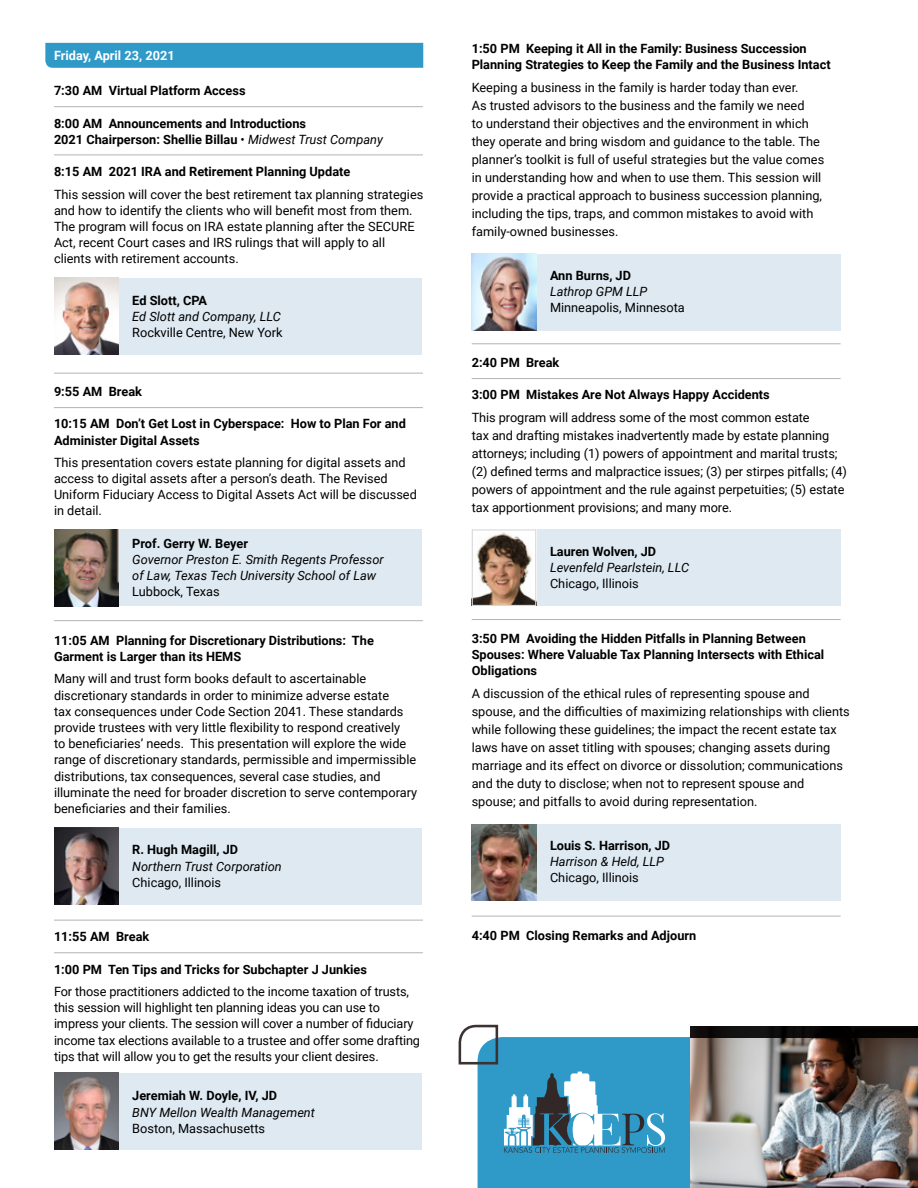
<style>
.page{position:relative;width:918px;height:1188px;background:#fff}
.page>*{position:absolute;margin:0;border:0;box-sizing:border-box;transform-origin:0 0}
.t1{font:12.75px/16.2px "Roboto";color:#000}
.t2{font:700 12.75px/16.2px "Roboto";color:#000}
.t3{font:italic 12.75px/16.2px "Roboto";color:#000}
.t4{font:700 12.75px "Roboto";color:#fff}
.s1{font-weight:400}
.s2{font-weight:400;font-style:italic}
</style>
<div class="page">
<div style="left:478px;top:1037px;width:212px;height:151px;background:#2f99c8"></div>
<div style="left:533px;top:254px;width:308px;height:76px;background:#dee9f2"></div>
<div style="left:534px;top:529px;width:307px;height:77px;background:#dee9f2"></div>
<div style="left:533px;top:824px;width:308px;height:77px;background:#dee9f2"></div>
<div style="left:118px;top:278px;width:303px;height:76px;background:#dee9f2"></div>
<div style="left:118px;top:529px;width:303px;height:77px;background:#dee9f2"></div>
<div style="left:118px;top:828px;width:303px;height:76px;background:#dee9f2"></div>
<div style="left:118px;top:1073px;width:303px;height:77px;background:#dee9f2"></div>
<div style="left:45px;top:43px;width:378px;height:25px;background:#2f99c8"></div>
<hr style="left:54px;top:106px;width:369px;height:1px;background:#b1b3b6">
<hr style="left:54px;top:155px;width:369px;height:1px;background:#b1b3b6">
<img style="left:54px;top:278px;width:65px;height:76px">
<hr style="left:54px;top:373px;width:369px;height:1px;background:#b1b3b6">
<hr style="left:54px;top:407px;width:369px;height:1px;background:#b1b3b6">
<img style="left:54px;top:529px;width:65px;height:77px">
<hr style="left:54px;top:620px;width:369px;height:1px;background:#b1b3b6">
<img style="left:54px;top:828px;width:65px;height:76px">
<hr style="left:54px;top:920px;width:369px;height:1px;background:#b1b3b6">
<hr style="left:54px;top:952px;width:369px;height:1px;background:#b1b3b6">
<img style="left:54px;top:1073px;width:65px;height:76px">
<img style="left:472px;top:254px;width:64px;height:76px">
<hr style="left:472px;top:343px;width:369px;height:1px;background:#b1b3b6">
<hr style="left:472px;top:378px;width:369px;height:1px;background:#b1b3b6">
<img style="left:474px;top:532px;width:60px;height:72px">
<div style="left:472px;top:529px;width:64px;height:77px;border:1px solid #d7d8da"></div>
<hr style="left:472px;top:619px;width:369px;height:1px;background:#b1b3b6">
<img style="left:472px;top:824px;width:64px;height:77px">
<hr style="left:472px;top:916px;width:369px;height:1px;background:#b1b3b6">
<img style="left:690px;top:1037px;width:228px;height:151px">
<svg style="left:458px;top:1024px;width:41px;height:42px"></svg>
<svg style="left:504px;top:1072px;width:161px;height:81px"></svg>
<svg style="left:690px;top:1026px;width:228px;height:11px;background:#0a0908"></svg>
<p class="t4" style="left:54px;top:46px;width:122px">Friday, April 23, 2021</p>
<p class="t2" style="left:54px;top:82px;width:193px">7:30 AM Virtual Platform Access</p>
<p class="t2" style="left:54px;top:115px;width:254px">8:00 AM Announcements and Introductions</p>
<p class="t2" style="left:54px;top:131px;width:330px">2021 Chairperson: Shellie Billau <span class="s1">•</span> <span class="s2">Midwest Trust Company</span></p>
<p class="t2" style="left:54px;top:163px;width:298px">8:15 AM 2021 IRA and Retirement Planning Update</p>
<p class="t1" style="left:54px;top:185px;width:371px">This session will cover the best retirement tax planning strategies and how to identify the clients who will benefit most from them.<br>The program will focus on IRA estate planning after the SECURE Act, recent Court cases and IRS rulings that will apply to all clients with retirement accounts.</p>
<p class="t2" style="left:132px;top:292px;width:76px">Ed Slott, CPA</p>
<p class="t3" style="left:132px;top:308px;width:150px">Ed Slott and Company, LLC</p>
<p class="t1" style="left:132px;top:324px;width:152px">Rockville Centre, New York</p>
<p class="t2" style="left:54px;top:383px;width:90px">9:55 AM Break</p>
<p class="t2" style="left:54px;top:415px;width:353px">10:15 AM Don’t Get Lost in Cyberspace: How to Plan For and<br>Administer Digital Assets</p>
<p class="t1" style="left:54px;top:454px;width:364px">This presentation covers estate planning for digital assets and access to digital assets after a person’s death. The Revised Uniform Fiduciary Access to Digital Assets Act will be discussed in detail.</p>
<p class="t2" style="left:132px;top:535px;width:117px">Prof. Gerry W. Beyer</p>
<p class="t3" style="left:132px;top:551px;width:253px">Governor Preston E. Smith Regents Professor of Law, Texas Tech University School of Law</p>
<p class="t1" style="left:132px;top:583px;width:89px">Lubbock, Texas</p>
<p class="t2" style="left:54px;top:632px;width:321px">11:05 AM Planning for Discretionary Distributions: The<br>Garment is Larger than its HEMS</p>
<p class="t1" style="left:54px;top:670px;width:365px">Many will and trust form books default to ascertainable discretionary standards in order to minimize adverse estate<br>tax consequences under Code Section 2041. These standards provide trustees with very little flexibility to respond creatively<br>to beneficiaries’ needs. This presentation will explore the wide range of discretionary standards, permissible and impermissible distributions, tax consequences, several case studies, and illuminate the need for broader discretion to serve contemporary beneficiaries and their families.</p>
<p class="t2" style="left:132px;top:841px;width:107px">R. Hugh Magill, JD</p>
<p class="t3" style="left:132px;top:857px;width:151px">Northern Trust Corporation</p>
<p class="t1" style="left:132px;top:874px;width:90px">Chicago, Illinois</p>
<p class="t2" style="left:54px;top:928px;width:97px">11:55 AM Break</p>
<p class="t2" style="left:54px;top:961px;width:315px">1:00 PM Ten Tips and Tricks for Subchapter J Junkies</p>
<p class="t1" style="left:54px;top:983px;width:368px">For those practitioners addicted to the income taxation of trusts, this session will highlight ten planning ideas you can use to impress your clients. The session will cover a number of fiduciary income tax elections available to a trustee and offer some drafting tips that will allow you to get the results your client desires.</p>
<p class="t2" style="left:132px;top:1087px;width:146px">Jeremiah W. Doyle, IV, JD</p>
<p class="t3" style="left:132px;top:1103px;width:184px">BNY Mellon Wealth Management</p>
<p class="t1" style="left:132px;top:1120px;width:134px">Boston, Massachusetts</p>
<p class="t2" style="left:472px;top:40px;width:361px">1:50 PM Keeping it All in the Family: Business Succession<br>Planning Strategies to Keep the Family and the Business Intact</p>
<p class="t1" style="left:472px;top:78px;width:354px;line-height:18px">Keeping a business in the family is harder today than ever.<br>As trusted advisors to the business and the family we need<br>to understand their objectives and the environment in which they operate and bring wisdom and guidance to the table. The planner’s toolkit is full of useful strategies but the value comes in understanding how and when to use them. This session will provide a practical approach to business succession planning, including the tips, traps, and common mistakes to avoid with family-owned businesses.</p>
<p class="t2" style="left:550px;top:267px;width:83px">Ann Burns, JD</p>
<p class="t3" style="left:550px;top:283px;width:99px">Lathrop GPM LLP</p>
<p class="t1" style="left:550px;top:299px;width:136px">Minneapolis, Minnesota</p>
<p class="t2" style="left:472px;top:354px;width:89px">2:40 PM Break</p>
<p class="t2" style="left:472px;top:386px;width:300px">3:00 PM Mistakes Are Not Always Happy Accidents</p>
<p class="t1" style="left:472px;top:409px;width:340px">This program will address some of the most common estate</p>
<p class="t1" style="left:472px;top:427px;width:359px">tax and drafting mistakes inadvertently made by estate planning</p>
<p class="t1" style="left:472px;top:445px;width:367px">attorneys; including (1) powers of appointment and marital trusts;</p>
<p class="t1" style="left:472px;top:463px;width:377px">(2) defined terms and malpractice issues; (3) per stirpes pitfalls; (4)</p>
<p class="t1" style="left:472px;top:481px;width:374px">powers of appointment and the rule against perpetuities; (5) estate</p>
<p class="t1" style="left:472px;top:499px;width:262px">tax apportionment provisions; and many more.</p>
<p class="t2" style="left:550px;top:543px;width:108px">Lauren Wolven, JD</p>
<p class="t3" style="left:550px;top:559px;width:141px">Levenfeld Pearlstein, LLC</p>
<p class="t1" style="left:550px;top:575px;width:90px">Chicago, Illinois</p>
<p class="t2" style="left:472px;top:630px;width:354px">3:50 PM Avoiding the Hidden Pitfalls in Planning Between<br>Spouses: Where Valuable Tax Planning Intersects with Ethical<br>Obligations</p>
<p class="t1" style="left:472px;top:684px;width:380px;line-height:18px">A discussion of the ethical rules of representing spouse and spouse, and the difficulties of maximizing relationships with clients while following these guidelines; the impact the recent estate tax laws have on asset titling with spouses; changing assets during marriage and its effect on divorce or dissolution; communications and the duty to disclose; when not to represent spouse and spouse; and pitfalls to avoid during representation.</p>
<p class="t2" style="left:550px;top:837px;width:122px">Louis S. Harrison, JD</p>
<p class="t3" style="left:550px;top:853px;width:116px">Harrison &amp; Held, LLP</p>
<p class="t1" style="left:550px;top:869px;width:90px">Chicago, Illinois</p>
<p class="t2" style="left:472px;top:927px;width:226px">4:40 PM Closing Remarks and Adjourn</p>
</div>
